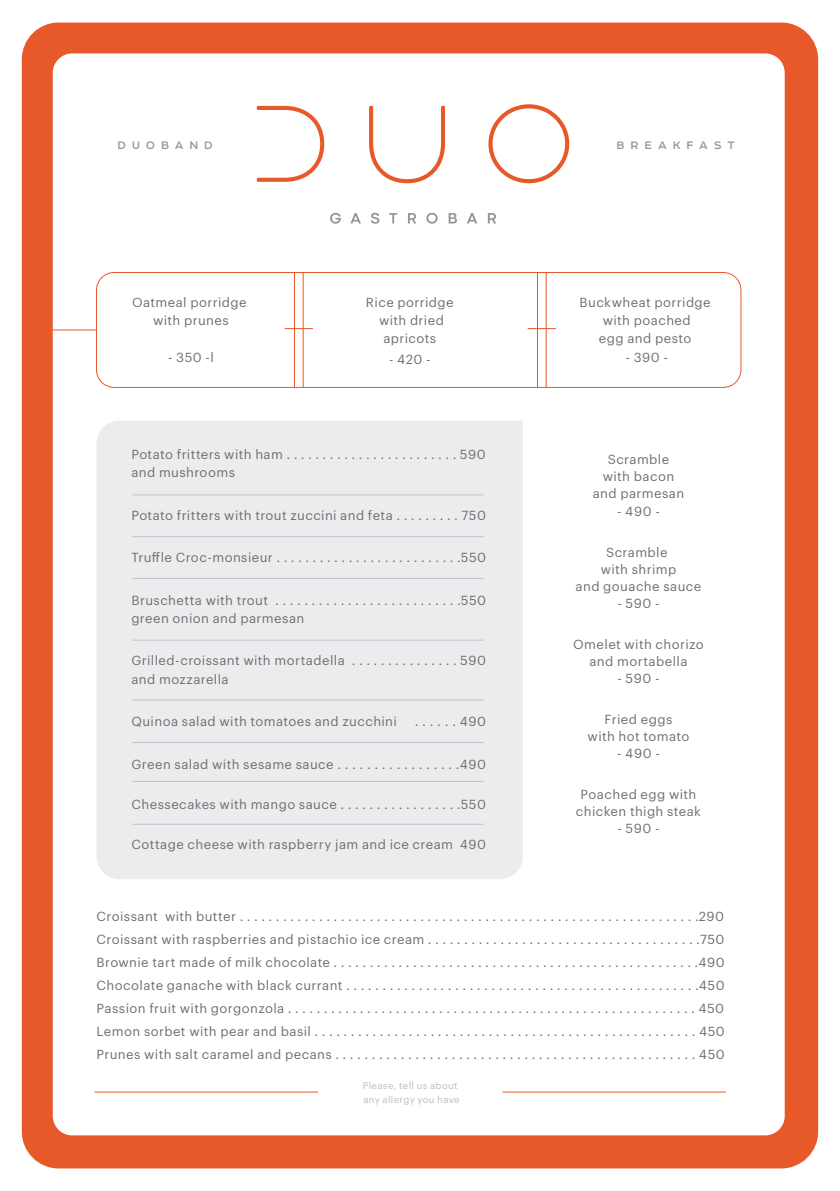
<style>
.page{position:relative;width:840px;height:1191px;background:#fff}
.page>*{position:absolute;margin:0;border:0;box-sizing:border-box;transform-origin:0 0}
.t1{font:12.8px/18.4px "Graphik LCG";letter-spacing:.03em;color:#6c6d70;text-align:center}
.t2{font:700 12.6px "Room";letter-spacing:.495em;color:#939598}
.t3{font:9.4px/13.2px "Graphik LCG";letter-spacing:.03em;color:#bcbdc0}
</style>
<div class="page">
<div style="left:22px;top:23px;width:795px;height:1145px;background:#e75929;border-radius:37px"></div>
<div style="left:53px;top:53px;width:731px;height:1082px;background:#fff;border-radius:19px"></div>
<div style="left:97px;top:421px;width:425px;height:458px;background:#ececee"></div>
<svg style="left:257px;top:106px;width:67px;height:76px"></svg>
<svg style="left:488px;top:104px;width:81px;height:79px"></svg>
<svg style="left:369px;top:106px;width:76px;height:77px"></svg>
<div style="left:96px;top:272px;width:645px;height:116px;border:1px solid #e75929;border-radius:18px"></div>
<hr style="left:294px;top:273px;width:1px;height:114px;background:#e75929">
<hr style="left:302px;top:273px;width:1px;height:114px;background:#e75929">
<hr style="left:536px;top:273px;width:1px;height:114px;background:#e75929">
<hr style="left:545px;top:273px;width:1px;height:114px;background:#e75929">
<hr style="left:132px;top:494px;width:351px;height:1px;background:#c2c3c6">
<hr style="left:132px;top:536px;width:351px;height:1px;background:#c2c3c6">
<hr style="left:132px;top:578px;width:351px;height:1px;background:#c2c3c6">
<hr style="left:132px;top:639px;width:351px;height:1px;background:#c2c3c6">
<hr style="left:132px;top:699px;width:351px;height:1px;background:#c2c3c6">
<hr style="left:132px;top:781px;width:351px;height:1px;background:#c2c3c6">
<hr style="left:132px;top:823px;width:351px;height:1px;background:#c2c3c6">
<svg style="left:284px;top:328px;width:29px;height:1px"></svg>
<svg style="left:527px;top:328px;width:28px;height:1px"></svg>
<hr style="left:50px;top:329px;width:46px;height:1px;background:#e75929">
<hr style="left:94px;top:1091px;width:224px;height:1px;background:#e75929">
<hr style="left:502px;top:1091px;width:223px;height:1px;background:#e75929">
<svg style="left:330px;top:213px;width:11px;height:11px"></svg>
<svg style="left:350px;top:213px;width:11px;height:10px"></svg>
<svg style="left:371px;top:213px;width:8px;height:11px"></svg>
<svg style="left:389px;top:213px;width:8px;height:10px"></svg>
<svg style="left:408px;top:213px;width:8px;height:10px"></svg>
<svg style="left:426px;top:213px;width:11px;height:11px"></svg>
<svg style="left:448px;top:213px;width:8px;height:10px"></svg>
<svg style="left:467px;top:213px;width:10px;height:10px"></svg>
<svg style="left:487px;top:213px;width:9px;height:10px"></svg>
<hr style="left:132px;top:742px;width:351px;height:1px;background:#c2c3c6">
<p class="t2" style="left:118px;top:138px;width:96px">DUOBAND</p>
<p class="t2" style="left:616px;top:138px;width:119px">BREAKFAST</p>
<p class="t1" style="left:132px;top:291px;width:116px">Oatmeal porridge with prunes</p>
<p class="t1" style="left:168px;top:347px;width:47px">- 350 -l</p>
<p class="t1" style="left:366px;top:292px;width:89px">Rice porridge with dried apricots</p>
<p class="t1" style="left:389px;top:349px;width:43px">- 420 -</p>
<p class="t1" style="left:579px;top:292px;width:133px">Buckwheat porridge with poached<br>egg and pesto</p>
<p class="t1" style="left:625px;top:347px;width:44px">- 390 -</p>
<p class="t1" style="left:131px;top:444px;width:355px;text-align:left">Potato fritters with ham . . . . . . . . . . . . . . . . . . . . . . . . 590 and mushrooms</p>
<p class="t1" style="left:131px;top:505px;width:356px">Potato fritters with trout zuccini and feta . . . . . . . . . 750</p>
<p class="t1" style="left:131px;top:547px;width:356px">Truffle Croc-monsieur . . . . . . . . . . . . . . . . . . . . . . . . . .550</p>
<p class="t1" style="left:131px;top:590px;width:356px;text-align:left">Bruschetta with trout . . . . . . . . . . . . . . . . . . . . . . . . . .550 green onion and parmesan</p>
<p class="t1" style="left:131px;top:650px;width:356px;text-align:left">Grilled-croissant with mortadella . . . . . . . . . . . . . . . 590 and mozzarella</p>
<p class="t1" style="left:131px;top:711px;width:267px">Quinoa salad with tomatoes and zucchini</p>
<p class="t1" style="left:414px;top:711px;width:73px">. . . . . . 490</p>
<p class="t1" style="left:131px;top:753px;width:356px">Green salad with sesame sauce . . . . . . . . . . . . . . . . .490</p>
<p class="t1" style="left:131px;top:793px;width:356px">Chessecakes with mango sauce . . . . . . . . . . . . . . . . .550</p>
<p class="t1" style="left:131px;top:833px;width:356px">Cottage cheese with raspberry jam and ice cream 490</p>
<p class="t1" style="left:592px;top:450px;width:93px;line-height:17px">Scramble with bacon and parmesan</p>
<p class="t1" style="left:617px;top:500px;width:44px">- 490 -</p>
<p class="t1" style="left:575px;top:542px;width:127px;line-height:17px">Scramble<br>with shrimp<br>and gouache sauce</p>
<p class="t1" style="left:617px;top:593px;width:44px">- 590 -</p>
<p class="t1" style="left:573px;top:634px;width:132px;line-height:17px">Omelet with chorizo and mortabella</p>
<p class="t1" style="left:617px;top:668px;width:44px">- 590 -</p>
<p class="t1" style="left:587px;top:710px;width:103px;line-height:17px">Fried eggs<br>with hot tomato</p>
<p class="t1" style="left:617px;top:743px;width:44px">- 490 -</p>
<p class="t1" style="left:575px;top:785px;width:126px;line-height:17px">Poached egg with chicken thigh steak</p>
<p class="t1" style="left:617px;top:818px;width:44px">- 590 -</p>
<p class="t1" style="left:96px;top:903px;width:629px;line-height:23px;text-align:justify">Croissant with butter . . . . . . . . . . . . . . . . . . . . . . . . . . . . . . . . . . . . . . . . . . . . . . . . . . . . . . . . . . . . . . . .290<br>Croissant with raspberries and pistachio ice cream . . . . . . . . . . . . . . . . . . . . . . . . . . . . . . . . . . . . . .750<br>Brownie tart made of milk chocolate . . . . . . . . . . . . . . . . . . . . . . . . . . . . . . . . . . . . . . . . . . . . . . . . . . .490<br>Chocolate ganache with black currant . . . . . . . . . . . . . . . . . . . . . . . . . . . . . . . . . . . . . . . . . . . . . . . . .450<br>Passion fruit with gorgonzola . . . . . . . . . . . . . . . . . . . . . . . . . . . . . . . . . . . . . . . . . . . . . . . . . . . . . . . . . 450<br>Lemon sorbet with pear and basil . . . . . . . . . . . . . . . . . . . . . . . . . . . . . . . . . . . . . . . . . . . . . . . . . . . . . 450<br>Prunes with salt caramel and pecans . . . . . . . . . . . . . . . . . . . . . . . . . . . . . . . . . . . . . . . . . . . . . . . . . . 450</p>
<p class="t3" style="left:362px;top:1078px;width:98px">Please, tell us about any allergy you have</p>
</div>
